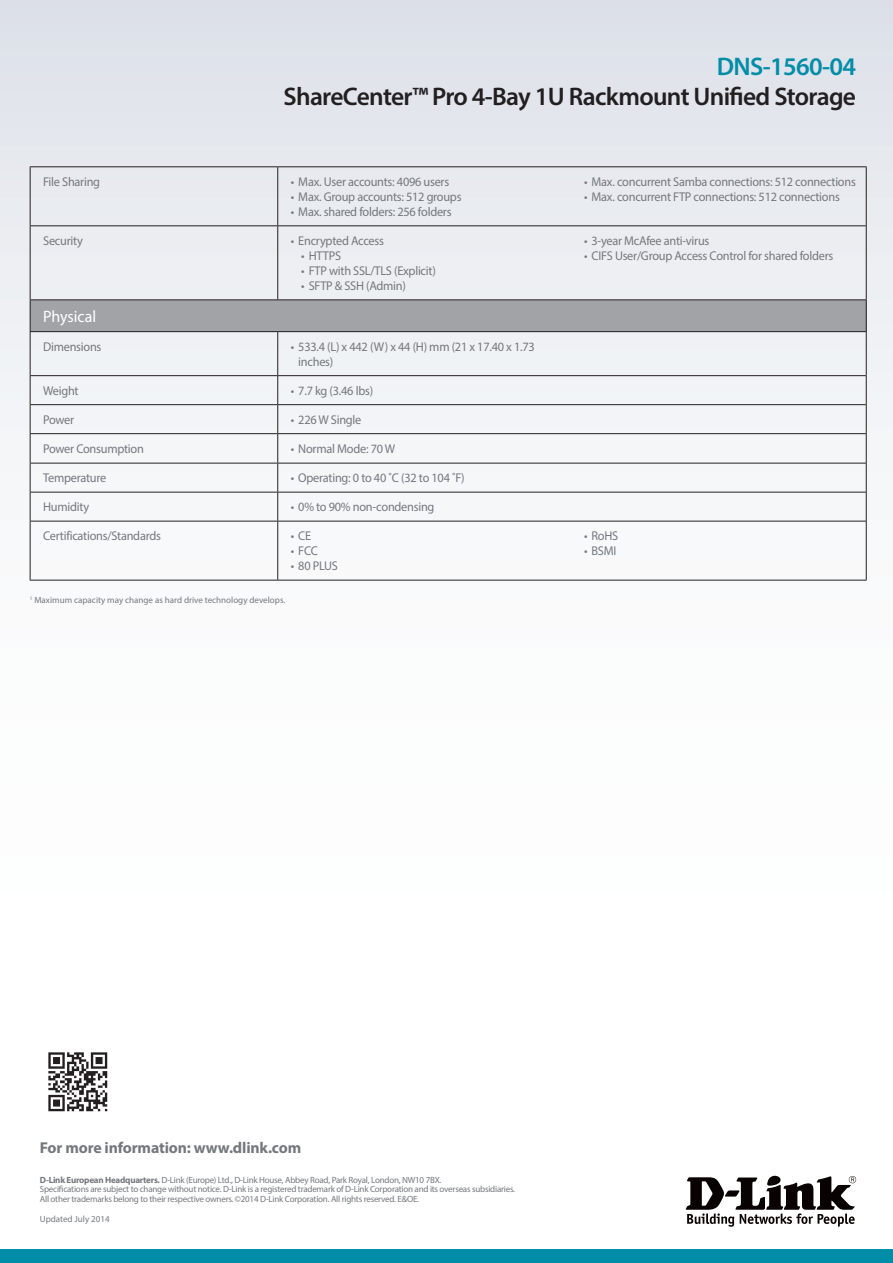
<style>
.page{position:relative;width:893px;height:1263px;background:#fff}
.page>*{position:absolute;margin:0;border:0;box-sizing:border-box;transform-origin:0 0}
.t1{font:600 25.5px "Myriad Pro";letter-spacing:-.025em;color:#231f20}
.t2{font:600 25.5px "Myriad Pro";letter-spacing:-.025em;color:#008da8}
.t3{font:16.5px "Myriad Pro";color:#fff}
.t4{font:700 15.75px "Myriad Pro";letter-spacing:-.01em;color:#74787d}
.t5{font:12.75px/15px "Myriad Pro";letter-spacing:-.02em;color:#74787d}
.t6{font:9px/9.8px "Myriad Pro";letter-spacing:-.025em;color:#74787d}
.t7{font:9px "Myriad Pro";color:#74787d}
.s1{font-weight:700}
</style>
<div class="page">
<div style="left:0;top:0;width:893px;height:1084px;background:linear-gradient(to bottom,#e1e5eb,#fff)"></div>
<div style="left:0;top:1249px;width:893px;height:14px;background:#008da8"></div>
<svg style="left:686px;top:1176px;width:170px;height:51px"></svg>
<img style="left:40px;top:1043px;width:75px;height:69px">
<div style="left:30px;top:300px;width:836px;height:32px;background:#a1a3a7"></div>
<hr style="left:30px;top:332px;width:1px;height:43px;background:#231f20">
<svg style="left:30px;top:376px;width:1px;height:145px"></svg>
<hr style="left:30px;top:521px;width:1px;height:59px;background:#231f20">
<hr style="left:866px;top:332px;width:1px;height:44px;background:#231f20">
<svg style="left:866px;top:376px;width:1px;height:145px"></svg>
<hr style="left:866px;top:521px;width:1px;height:59px;background:#231f20">
<hr style="left:571px;top:492px;width:295px;height:1px;background:#231f20">
<hr style="left:571px;top:521px;width:295px;height:1px;background:#231f20">
<hr style="left:571px;top:580px;width:296px;height:1px;background:#231f20">
<hr style="left:30px;top:166px;width:248px;height:1px;background:#231f20">
<hr style="left:30px;top:167px;width:1px;height:58px;background:#231f20">
<hr style="left:30px;top:225px;width:248px;height:1px;background:#231f20">
<hr style="left:30px;top:226px;width:1px;height:73px;background:#231f20">
<hr style="left:30px;top:299px;width:248px;height:1px;background:#231f20">
<hr style="left:571px;top:166px;width:296px;height:1px;background:#231f20">
<hr style="left:571px;top:225px;width:295px;height:1px;background:#231f20">
<hr style="left:571px;top:299px;width:296px;height:1px;background:#231f20">
<hr style="left:866px;top:167px;width:1px;height:59px;background:#231f20">
<hr style="left:866px;top:226px;width:1px;height:73px;background:#231f20">
<hr style="left:30px;top:492px;width:248px;height:1px;background:#231f20">
<hr style="left:30px;top:521px;width:248px;height:1px;background:#231f20">
<hr style="left:30px;top:580px;width:248px;height:1px;background:#231f20">
<hr style="left:278px;top:166px;width:293px;height:1px;background:#231f20">
<hr style="left:277px;top:167px;width:1px;height:58px;background:#231f20">
<hr style="left:278px;top:225px;width:293px;height:1px;background:#231f20">
<hr style="left:277px;top:226px;width:1px;height:73px;background:#231f20">
<hr style="left:278px;top:299px;width:293px;height:1px;background:#231f20">
<hr style="left:277px;top:332px;width:1px;height:43px;background:#231f20">
<svg style="left:277px;top:376px;width:1px;height:145px"></svg>
<hr style="left:277px;top:521px;width:1px;height:59px;background:#231f20">
<hr style="left:278px;top:492px;width:293px;height:1px;background:#231f20">
<hr style="left:278px;top:521px;width:293px;height:1px;background:#231f20">
<hr style="left:278px;top:580px;width:293px;height:1px;background:#231f20">
<hr style="left:30px;top:300px;width:1px;height:31px;background:#231f20">
<hr style="left:866px;top:300px;width:1px;height:31px;background:#231f20">
<hr style="left:30px;top:331px;width:248px;height:1px;background:#231f20">
<hr style="left:278px;top:331px;width:293px;height:1px;background:#231f20">
<hr style="left:571px;top:331px;width:296px;height:1px;background:#231f20">
<hr style="left:30px;top:375px;width:248px;height:1px;background:#231f20">
<hr style="left:278px;top:375px;width:293px;height:1px;background:#231f20">
<hr style="left:571px;top:375px;width:295px;height:1px;background:#231f20">
<hr style="left:30px;top:404px;width:248px;height:1px;background:#231f20">
<hr style="left:278px;top:404px;width:293px;height:1px;background:#231f20">
<hr style="left:571px;top:404px;width:295px;height:1px;background:#231f20">
<hr style="left:30px;top:433px;width:248px;height:1px;background:#231f20">
<hr style="left:278px;top:433px;width:293px;height:1px;background:#231f20">
<hr style="left:571px;top:433px;width:295px;height:1px;background:#231f20">
<hr style="left:30px;top:463px;width:248px;height:1px;background:#231f20">
<hr style="left:278px;top:463px;width:293px;height:1px;background:#231f20">
<hr style="left:571px;top:463px;width:295px;height:1px;background:#231f20">
<h1 class="t2" style="left:717px;top:51px;width:141px">DNS-1560-04</h1>
<h1 class="t1" style="left:284px;top:81px;width:574px">ShareCenter™ Pro 4-Bay 1U Rackmount Unified Storage</h1>
<p class="t5" style="left:43px;top:174px;width:59px">File Sharing</p>
<p class="t5" style="left:291px;top:174px;width:160px">• Max. User accounts: 4096 users</p>
<p class="t5" style="left:291px;top:189px;width:172px">• Max. Group accounts: 512 groups</p>
<p class="t5" style="left:291px;top:204px;width:162px">• Max. shared folders: 256 folders</p>
<p class="t5" style="left:43px;top:233px;width:41px">Security</p>
<p class="t5" style="left:291px;top:233px;width:95px">• Encrypted Access</p>
<p class="t5" style="left:301px;top:248px;width:41px">• HTTPS</p>
<p class="t5" style="left:301px;top:263px;width:136px">• FTP with SSL/TLS (Explicit)</p>
<p class="t5" style="left:301px;top:278px;width:106px">• SFTP &amp; SSH (Admin)</p>
<p class="t3" style="left:43px;top:306px;width:55px">Physical</p>
<p class="t5" style="left:43px;top:339px;width:60px">Dimensions</p>
<p class="t5" style="left:298px;top:339px;width:238px;text-indent:-7px">• 533.4 (L) x 442 (W) x 44 (H) mm (21 x 17.40 x 1.73 inches)</p>
<p class="t5" style="left:43px;top:383px;width:37px">Weight</p>
<p class="t5" style="left:291px;top:383px;width:84px">• 7.7 kg (3.46 lbs)</p>
<p class="t5" style="left:43px;top:412px;width:33px">Power</p>
<p class="t5" style="left:291px;top:412px;width:72px">• 226 W Single</p>
<p class="t5" style="left:43px;top:441px;width:102px">Power Consumption</p>
<p class="t5" style="left:291px;top:441px;width:106px">• Normal Mode: 70 W</p>
<p class="t5" style="left:43px;top:470px;width:65px">Temperature</p>
<p class="t5" style="left:291px;top:470px;width:175px">• Operating: 0 to 40 ˚C (32 to 104 ˚F)</p>
<p class="t5" style="left:43px;top:499px;width:48px">Humidity</p>
<p class="t5" style="left:291px;top:499px;width:145px">• 0% to 90% non-condensing</p>
<p class="t5" style="left:43px;top:528px;width:119px">Certifications/Standards</p>
<p class="t5" style="left:291px;top:528px;width:22px">• CE</p>
<p class="t5" style="left:291px;top:543px;width:29px">• FCC</p>
<p class="t5" style="left:291px;top:558px;width:49px">• 80 PLUS</p>
<p class="t7" style="left:30px;top:594px;width:257px"><sup>1</sup> Maximum capacity may change as hard drive technology develops.</p>
<p class="t5" style="left:584px;top:174px;width:273px">• Max. concurrent Samba connections: 512 connections</p>
<p class="t5" style="left:584px;top:189px;width:257px">• Max. concurrent FTP connections: 512 connections</p>
<p class="t5" style="left:584px;top:233px;width:127px">• 3-year McAfee anti-virus</p>
<p class="t5" style="left:584px;top:248px;width:251px">• CIFS User/Group Access Control for shared folders</p>
<p class="t5" style="left:584px;top:528px;width:36px">• RoHS</p>
<p class="t5" style="left:584px;top:543px;width:34px">• BSMI</p>
<p class="t4" style="left:40px;top:1137px;width:263px">For more information: www.dlink.com</p>
<p class="t6" style="left:40px;top:1174px;width:477px"><span class="s1">D-Link European Headquarters.</span> D-Link (Europe) Ltd., D-Link House, Abbey Road, Park Royal, London, NW10 7BX.<br>Specifications are subject to change without notice. D-Link is a registered trademark of D-Link Corporation and its overseas subsidiaries.<br>All other trademarks belong to their respective owners. ©2014 D-Link Corporation. All rights reserved. E&amp;OE.</p>
<p class="t7" style="left:40px;top:1213px;width:71px">Updated July 2014</p>
</div>
